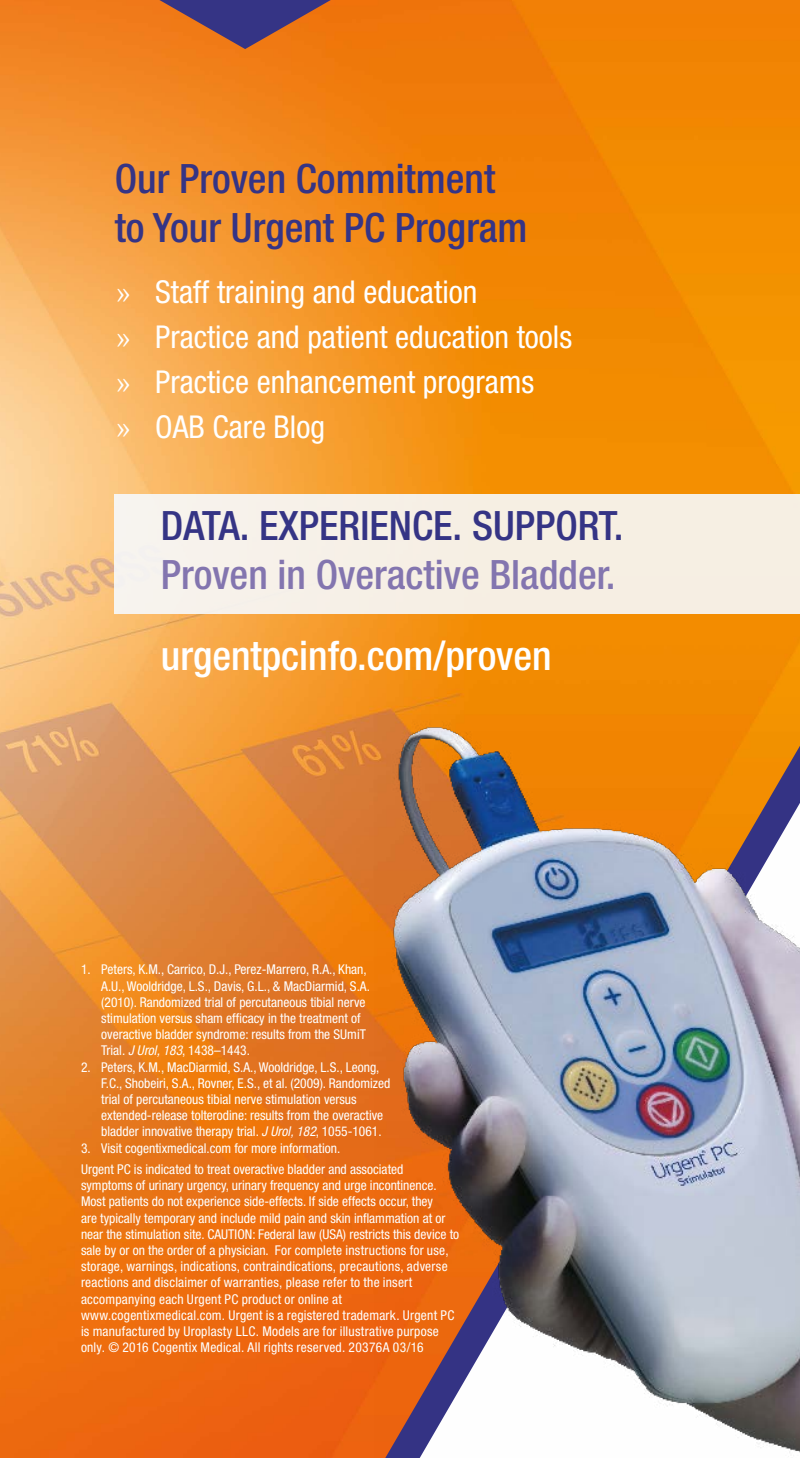
<style>
.page{position:relative;width:800px;height:1458px;background:#fff}
.page>*{position:absolute;margin:0;border:0;box-sizing:border-box;transform-origin:0 0}
.t1{font:500 condensed 40.5px/48.6px "Helvetica Neue LT Std";color:#353485}
.t2{font:500 condensed 40.5px "Helvetica Neue LT Std";color:#8375af}
.t3{font:500 condensed 40.5px "Helvetica Neue LT Std";color:#fff}
.t4{font:condensed 31.5px/45px "Helvetica Neue LT Std";color:#fff}
.t5{font:condensed 13.5px/16.2px "Helvetica Neue LT Std";color:#fff}
.s1{font-family:"Melior LT Std";font-stretch:normal}
.s2{font-style:italic}
</style>
<div class="page">
<img style="left:0;top:0;width:800px;height:1458px">
<div style="left:115px;top:494px;width:685px;height:120px;background:#f6efe4"></div>
<img style="left:374px;top:714px;width:426px;height:744px">
<svg style="left:159px;top:0;width:172px;height:49px;background:#92564c"></svg>
<h1 class="t1" style="left:115px;top:154px;width:414px">Our Proven Commitment to Your Urgent PC Program</h1>
<h2 class="t4" style="left:115px;top:269px;width:459px"><span class="s1">»</span> Staff training and education<br><span class="s1">»</span> Practice and patient education tools <span class="s1">»</span> Practice enhancement programs<br><span class="s1">»</span> OAB Care Blog</h2>
<h1 class="t1" style="left:161px;top:501px;width:464px">DATA. EXPERIENCE. SUPPORT.</h1>
<h1 class="t2" style="left:161px;top:550px;width:456px">Proven in Overactive Bladder.</h1>
<h1 class="t3" style="left:161px;top:631px;width:392px">urgentpcinfo.com/proven</h1>
<p class="t5" style="left:101px;top:961px;width:270px;text-indent:-20px">1. Peters, K.M., Carrico, D.J., Perez-Marrero, R.A., Khan, A.U., Wooldridge, L.S., Davis, G.L., &amp; MacDiarmid, S.A. (2010). Randomized trial of percutaneous tibial nerve stimulation versus sham efficacy in the treatment of overactive bladder syndrome: results from the SUmiT Trial. <span class="s2">J Urol, 183</span>, 1438–1443.</p>
<p class="t5" style="left:101px;top:1059px;width:291px;text-indent:-20px">2. Peters, K.M., MacDiarmid, S.A., Wooldridge, L.S., Leong, F.C., Shobeiri, S.A., Rovner, E.S., et al. (2009). Randomized trial of percutaneous tibial nerve stimulation versus extended-release tolterodine: results from the overactive bladder innovative therapy trial. <span class="s2">J Urol, 182</span>, 1055-1061.</p>
<p class="t5" style="left:81px;top:1137px;width:324px;line-height:21.4px">3. Visit cogentixmedical.com for more information.<br>Urgent PC is indicated to treat overactive bladder and associated</p>
<p class="t5" style="left:81px;top:1177px;width:380px">symptoms of urinary urgency, urinary frequency and urge incontinence.<br>Most patients do not experience side-effects. If side effects occur, they<br>are typically temporary and include mild pain and skin inflammation at or near the stimulation site. CAUTION: Federal law (USA) restricts this device to sale by or on the order of a physician. For complete instructions for use, storage, warnings, indications, contraindications, precautions, adverse reactions and disclaimer of warranties, please refer to the insert accompanying each Urgent PC product or online at www.cogentixmedical.com. Urgent is a registered trademark. Urgent PC is manufactured by Uroplasty LLC. Models are for illustrative purpose only. © 2016 Cogentix Medical. All rights reserved. 20376A 03/16</p>
</div>
